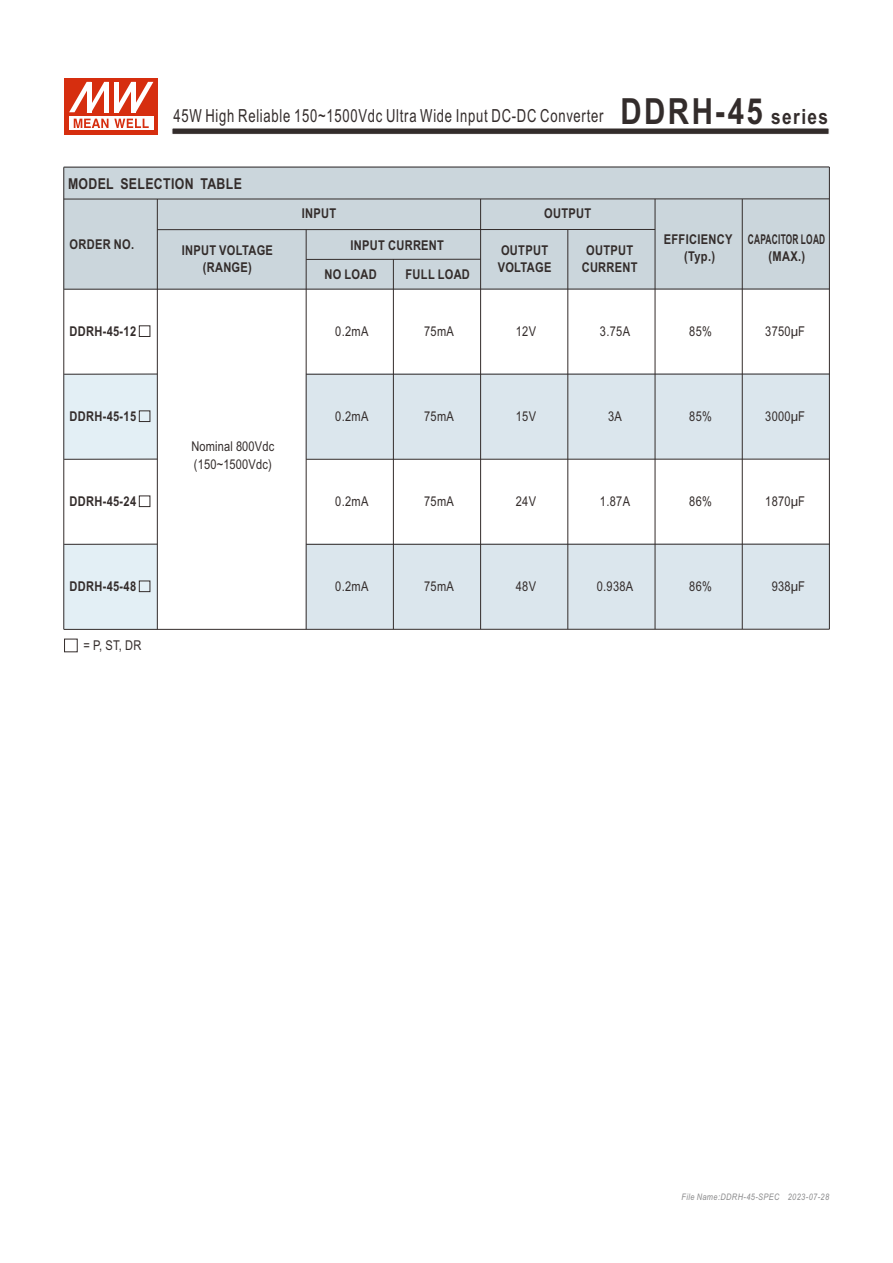
<style>
.page{position:relative;width:893px;height:1263px;background:#fff}
.page>*{position:absolute;margin:0;border:0;box-sizing:border-box;transform-origin:0 0}
.t1{font:18px "Arial Narrow";letter-spacing:.045em;color:#332c2b;scale:.89 1}
.t2{font:700 15px "Arial Narrow";letter-spacing:.025em;color:#332c2b}
.t3{font:700 13.5px/17px "Arial Narrow";letter-spacing:.025em;color:#332c2b;text-align:center}
.t4{font:13.5px/18.3px "Arial Narrow";letter-spacing:.025em;color:#332c2b}
.t5{font:700 13.5px/17px "Arial Narrow";letter-spacing:.025em;color:#332c2b;text-align:center;scale:.75 1}
.t6{font:italic 9px "Arial Narrow";letter-spacing:.045em;color:#8b8b8c}
.s1{font-weight:700;font-size:36px}
.s2{font-weight:700;font-size:21px}
.s3{font-family:"Arial Unicode MS"}
</style>
<div class="page">
<div style="left:63px;top:167px;width:766px;height:122px;background:#cbd6dc"></div>
<div style="left:307px;top:373px;width:522px;height:86px;background:#dbe6ed"></div>
<div style="left:307px;top:545px;width:522px;height:84px;background:#dbe6ed"></div>
<div style="left:63px;top:374px;width:94px;height:85px;background:#e3eff5"></div>
<div style="left:63px;top:544px;width:94px;height:85px;background:#e3eff5"></div>
<div style="left:64px;top:639px;width:14px;height:13px;border:1px solid #332c2b"></div>
<div style="left:139px;top:410px;width:11px;height:12px;border:1px solid #332c2b"></div>
<div style="left:139px;top:580px;width:11px;height:12px;border:1px solid #332c2b"></div>
<div style="left:139px;top:495px;width:11px;height:12px;border:1px solid #332c2b"></div>
<div style="left:139px;top:325px;width:11px;height:12px;border:1px solid #332c2b"></div>
<svg style="left:172px;top:128px;width:657px;height:7px;background:#605b5a"></svg>
<div style="left:65px;top:78px;width:93px;height:56px;background:#d62e0f"></div>
<svg style="left:69px;top:117px;width:84px;height:13px"></svg>
<svg style="left:74px;top:119px;width:75px;height:9px"></svg>
<svg style="left:69px;top:82px;width:84px;height:30px"></svg>
<hr style="left:64px;top:289px;width:765px;height:1px;background:#332c2b">
<hr style="left:306px;top:374px;width:523px;height:1px;background:#332c2b">
<hr style="left:306px;top:544px;width:523px;height:1px;background:#332c2b">
<hr style="left:306px;top:459px;width:523px;height:1px;background:#332c2b">
<hr style="left:64px;top:629px;width:765px;height:1px;background:#332c2b">
<hr style="left:64px;top:374px;width:93px;height:1px;background:#332c2b">
<hr style="left:64px;top:544px;width:93px;height:1px;background:#332c2b">
<hr style="left:64px;top:459px;width:93px;height:1px;background:#332c2b">
<hr style="left:306px;top:259px;width:175px;height:1px;background:#332c2b">
<hr style="left:157px;top:229px;width:498px;height:1px;background:#332c2b">
<hr style="left:64px;top:199px;width:765px;height:1px;background:#332c2b">
<hr style="left:64px;top:167px;width:765px;height:1px;background:#332c2b">
<hr style="left:306px;top:234px;width:1px;height:395px;background:#332c2b">
<hr style="left:393px;top:264px;width:1px;height:365px;background:#332c2b">
<hr style="left:480px;top:203px;width:1px;height:426px;background:#332c2b">
<hr style="left:568px;top:234px;width:1px;height:395px;background:#332c2b">
<hr style="left:655px;top:203px;width:1px;height:426px;background:#332c2b">
<hr style="left:742px;top:203px;width:1px;height:426px;background:#332c2b">
<hr style="left:157px;top:199px;width:1px;height:430px;background:#332c2b">
<hr style="left:64px;top:167px;width:1px;height:462px;background:#332c2b">
<hr style="left:829px;top:171px;width:1px;height:458px;background:#332c2b">
<h1 class="t1" style="left:173px;top:109px;width:737px">45W High Reliable 150~1500Vdc Ultra Wide Input DC-DC Converter <span class="s1">DDRH-45</span> <span class="s2">series</span></h1>
<p class="t2" style="left:68px;top:178px;width:175px">MODEL SELECTION TABLE</p>
<p class="t3" style="left:302px;top:206px;width:36px">INPUT</p>
<p class="t3" style="left:544px;top:206px;width:49px">OUTPUT</p>
<p class="t3" style="left:70px;top:237px;width:66px">ORDER NO.</p>
<p class="t3" style="left:182px;top:243px;width:93px">INPUT VOLTAGE (RANGE)</p>
<p class="t3" style="left:351px;top:238px;width:95px">INPUT CURRENT</p>
<p class="t3" style="left:324px;top:267px;width:54px">NO LOAD</p>
<p class="t3" style="left:406px;top:267px;width:66px">FULL LOAD</p>
<p class="t3" style="left:498px;top:243px;width:55px;text-align:left">OUTPUT<br>VOLTAGE</p>
<p class="t3" style="left:664px;top:232px;width:70px">EFFICIENCY (Typ.)</p>
<p class="t5" style="left:748px;top:232px;width:105px">CAPACITOR LOAD (MAX.)</p>
<p class="t3" style="left:582px;top:243px;width:57px">OUTPUT<br>CURRENT</p>
<p class="t3" style="left:70px;top:324px;width:68px">DDRH-45-12</p>
<p class="t4" style="left:335px;top:323px;width:35px">0.2mA</p>
<p class="t4" style="left:424px;top:323px;width:31px">75mA</p>
<p class="t4" style="left:516px;top:323px;width:22px">12V</p>
<p class="t4" style="left:600px;top:323px;width:32px">3.75A</p>
<p class="t4" style="left:689px;top:323px;width:24px">85%</p>
<p class="t4" style="left:765px;top:323px;width:41px">3750<span class="s3">μ</span>F</p>
<p class="t3" style="left:70px;top:409px;width:68px">DDRH-45-15</p>
<p class="t3" style="left:70px;top:494px;width:68px">DDRH-45-24</p>
<p class="t4" style="left:191px;top:438px;width:84px">Nominal 800Vdc (150~1500Vdc)</p>
<p class="t4" style="left:335px;top:408px;width:35px">0.2mA</p>
<p class="t4" style="left:335px;top:493px;width:35px">0.2mA</p>
<p class="t4" style="left:424px;top:408px;width:31px">75mA</p>
<p class="t4" style="left:424px;top:493px;width:31px">75mA</p>
<p class="t4" style="left:516px;top:408px;width:22px">15V</p>
<p class="t4" style="left:516px;top:493px;width:22px">24V</p>
<p class="t4" style="left:608px;top:408px;width:15px">3A</p>
<p class="t4" style="left:600px;top:493px;width:32px">1.87A</p>
<p class="t4" style="left:689px;top:408px;width:24px">85%</p>
<p class="t4" style="left:689px;top:493px;width:24px">86%</p>
<p class="t4" style="left:765px;top:408px;width:41px">3000<span class="s3">μ</span>F</p>
<p class="t4" style="left:765px;top:493px;width:41px">1870<span class="s3">μ</span>F</p>
<p class="t3" style="left:70px;top:579px;width:68px">DDRH-45-48</p>
<p class="t4" style="left:83px;top:637px;width:59px">= P, ST, DR</p>
<p class="t4" style="left:335px;top:578px;width:35px">0.2mA</p>
<p class="t4" style="left:424px;top:578px;width:31px">75mA</p>
<p class="t4" style="left:516px;top:578px;width:22px">48V</p>
<p class="t4" style="left:597px;top:578px;width:38px">0.938A</p>
<p class="t4" style="left:689px;top:578px;width:24px">86%</p>
<p class="t4" style="left:772px;top:578px;width:35px">938<span class="s3">μ</span>F</p>
<p class="t6" style="left:681px;top:1193px;width:149px">File Name:DDRH-45-SPEC 2023-07-28</p>
</div>
